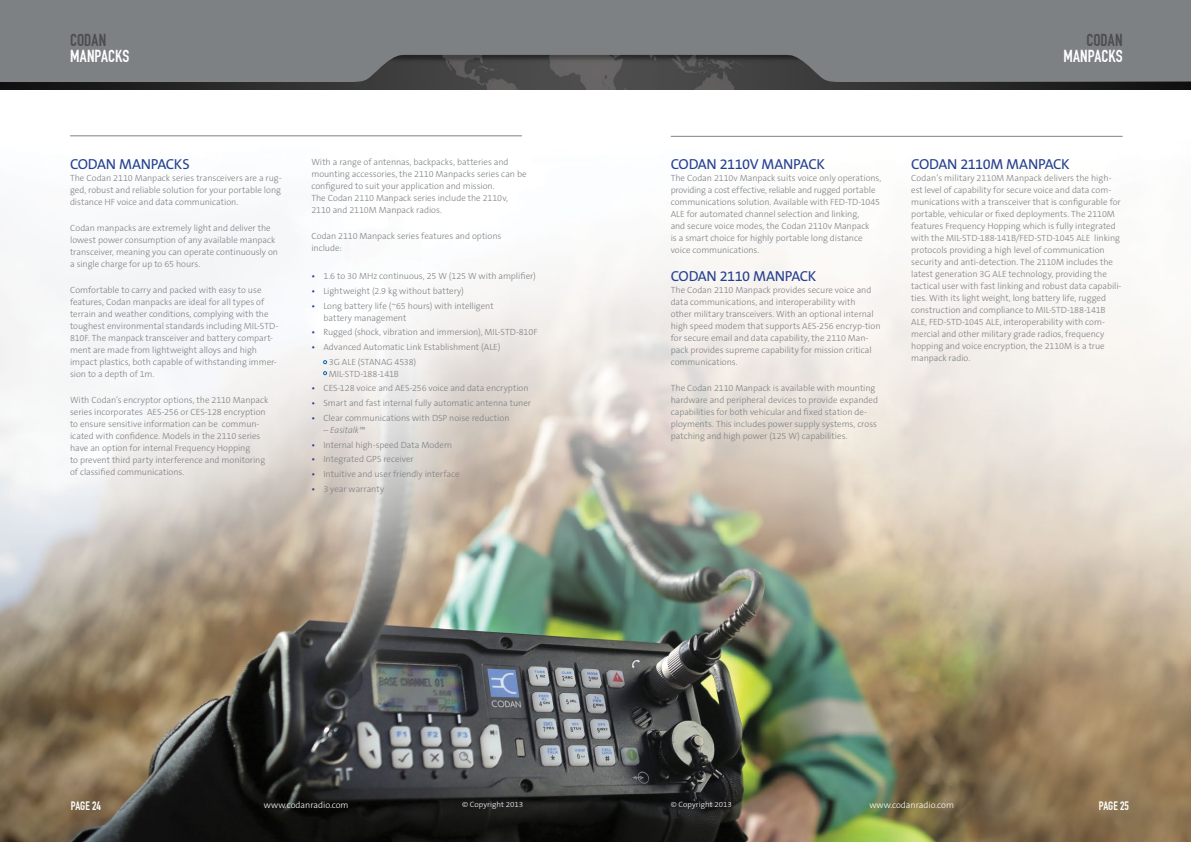
<style>
.page{position:relative;width:1191px;height:842px;background:#fff}
.page>*{position:absolute;margin:0;border:0;box-sizing:border-box;transform-origin:0 0}
.t1{font:17px "DIN Engschrift Alternate";letter-spacing:.005em;color:#fff}
.t2{font:17px "DIN Engschrift Alternate";color:#4d4d4f}
.t3{font:14.6px "The Sans B5 Plain";letter-spacing:-.035em;color:#25408f}
.t4{font:12px "DIN Engschrift Alternate";color:#fff}
.t5{font:300 9px/12px "The Sans B3";letter-spacing:-.005em;color:#7e8184}
.t6{font:300 9px "The Sans B3";color:#fff}
.t7{font:italic 300 9px "The Sans B3";letter-spacing:-.01em;color:#7e8184}
.t8{font:300 7.7px "The Sans B3";color:#fff;scale:1.04 1}
.s1{font-family:"The Sans B5 Plain";font-weight:400;color:#25408f}
.s2{font-style:normal}
</style>
<div class="page">
<img style="left:0;top:82px;width:1191px;height:8px">
<svg style="left:0;top:0;width:1191px;height:82px;background:#77797c"></svg>
<img style="left:0;top:135px;width:1191px;height:707px">
<hr style="left:70px;top:136px;width:452px;height:1px;background:#7e8184">
<svg style="left:323px;top:360px;width:4px;height:4px"></svg>
<svg style="left:323px;top:371px;width:4px;height:4px"></svg>
<hr style="left:671px;top:136px;width:451px;height:1px;background:#7e8184">
<h1 class="t2" style="left:70px;top:30px;width:38px">CODAN</h1>
<h1 class="t1" style="left:70px;top:46px;width:61px">MANPACKS</h1>
<h2 class="t3" style="left:70px;top:156px;width:121px">CODAN MANPACKS</h2>
<p class="t5" style="left:70px;top:172px;width:213px;text-align:justify">The Codan 2110 Manpack series transceivers are a rug&shy;ged, robust and reliable solution for your portable long distance HF voice and data communication.</p>
<p class="t5" style="left:70px;top:222px;width:210px">Codan manpacks are extremely light and deliver the lowest power consumption of any available manpack transceiver, meaning you can operate continuously on a single charge for up to 65 hours.</p>
<p class="t5" style="left:70px;top:284px;width:210px">Comfortable to carry and packed with easy to use features, Codan manpacks are ideal for all types of terrain and weather conditions, complying with the toughest environmental standards including MIL-STD-810F. The manpack transceiver and battery compart&shy;ment are made from lightweight alloys and high impact plastics, both capable of withstanding immer&shy;sion to a depth of 1m.</p>
<p class="t5" style="left:70px;top:394px;width:200px">With Codan’s encryptor options, the 2110 Manpack series incorporates AES-256 or CES-128 encryption to ensure sensitive information can be commun&shy;icated with confidence. Models in the 2110 series have an option for internal Frequency Hopping<br>to prevent third party interference and monitoring of classified communications.</p>
<p class="t5" style="left:311px;top:156px;width:217px">With a range of antennas, backpacks, batteries and mounting accessories, the 2110 Manpacks series can be configured to suit your application and mission.<br>The Codan 2110 Manpack series include the 2110v, 2110 and 2110M Manpack radios.</p>
<p class="t5" style="left:311px;top:230px;width:191px">Codan 2110 Manpack series features and options include:</p>
<p class="t5" style="left:311px;top:270px;width:226px"><span class="s1">•</span> 1.6 to 30 MHz continuous, 25 W (125 W with amplifier)</p>
<p class="t5" style="left:311px;top:285px;width:154px"><span class="s1">•</span> Lightweight (2.9 kg without battery)</p>
<p class="t5" style="left:323px;top:300px;width:172px;text-indent:-12px"><span class="s1">•</span> Long battery life (~65 hours) with intelligent battery management</p>
<p class="t5" style="left:311px;top:327px;width:228px"><span class="s1">•</span> Rugged (shock, vibration and immersion), MIL-STD-810F</p>
<p class="t5" style="left:329px;top:340px;width:173px;line-height:14.9px;text-indent:-18px"><span class="s1">•</span> Advanced Automatic Link Establishment (ALE)<br>3G ALE (STANAG 4538)</p>
<p class="t5" style="left:329px;top:368px;width:71px">MIL-STD-188-141B</p>
<p class="t5" style="left:311px;top:382px;width:219px"><span class="s1">•</span> CES-128 voice and AES-256 voice and data encryption</p>
<p class="t5" style="left:311px;top:397px;width:221px"><span class="s1">•</span> Smart and fast internal fully automatic antenna tuner</p>
<p class="t5" style="left:311px;top:412px;width:200px"><span class="s1">•</span> Clear communications with DSP noise reduction</p>
<p class="t7" style="left:323px;top:425px;width:43px"><span class="s2">–</span> Easitalk™</p>
<p class="t5" style="left:311px;top:439px;width:142px"><span class="s1">•</span> Internal high-speed Data Modem</p>
<p class="t5" style="left:311px;top:454px;width:104px"><span class="s1">•</span> Integrated GPS receiver</p>
<p class="t5" style="left:311px;top:469px;width:150px"><span class="s1">•</span> Intuitive and user friendly interface</p>
<p class="t5" style="left:311px;top:483px;width:74px"><span class="s1">•</span> 3 year warranty</p>
<h3 class="t4" style="left:71px;top:799px;width:32px">PAGE 24</h3>
<p class="t6" style="left:264px;top:800px;width:86px">www.codanradio.com</p>
<p class="t8" style="left:462px;top:801px;width:60px">© Copyright 2013</p>
<h1 class="t2" style="left:1086px;top:30px;width:38px">CODAN</h1>
<h1 class="t1" style="left:1063px;top:46px;width:61px">MANPACKS</h1>
<h2 class="t3" style="left:671px;top:156px;width:156px">CODAN 2110V MANPACK</h2>
<p class="t5" style="left:670px;top:172px;width:212px">The Codan 2110v Manpack suits voice only operations, providing a cost effective, reliable and rugged portable communications solution. Available with FED-TD-1045<br>ALE for automated channel selection and linking,<br>and secure voice modes, the Codan 2110v Manpack<br>is a smart choice for highly portable long distance voice communications.</p>
<h2 class="t3" style="left:671px;top:268px;width:147px">CODAN 2110 MANPACK</h2>
<p class="t5" style="left:671px;top:284px;width:211px">The Codan 2110 Manpack provides secure voice and data communications, and interoperability with<br>other military transceivers. With an optional internal high speed modem that supports AES-256 encryp-tion for secure email and data capability, the 2110 Man&shy;pack provides supreme capability for mission critical communications.</p>
<p class="t5" style="left:671px;top:382px;width:209px">The Codan 2110 Manpack is available with mounting hardware and peripheral devices to provide expanded capabilities for both vehicular and fixed station de&shy;ployments. This includes power supply systems, cross patching and high power (125 W) capabilities.</p>
<h2 class="t3" style="left:911px;top:156px;width:160px">CODAN 2110M MANPACK</h2>
<p class="t5" style="left:911px;top:172px;width:212px">Codan’s military 2110M Manpack delivers the high&shy;est level of capability for secure voice and data com&shy;munications with a transceiver that is configurable for portable, vehicular or fixed deployments. The 2110M features Frequency Hopping which is fully integrated with the MIL-STD-188-141B/FED-STD-1045 ALE linking protocols providing a high level of communication security and anti-detection. The 2110M includes the latest generation 3G ALE technology, providing the tactical user with fast linking and robust data capabili&shy;ties. With its light weight, long battery life, rugged construction and compliance to MIL-STD-188-141B ALE, FED-STD-1045 ALE, interoperability with com&shy;mercial and other military grade radios, frequency hopping and voice encryption, the 2110M is a true manpack radio.</p>
<p class="t8" style="left:671px;top:801px;width:60px">© Copyright 2013</p>
<p class="t6" style="left:869px;top:800px;width:86px">www.codanradio.com</p>
<h3 class="t4" style="left:1099px;top:799px;width:32px">PAGE 25</h3>
</div>
